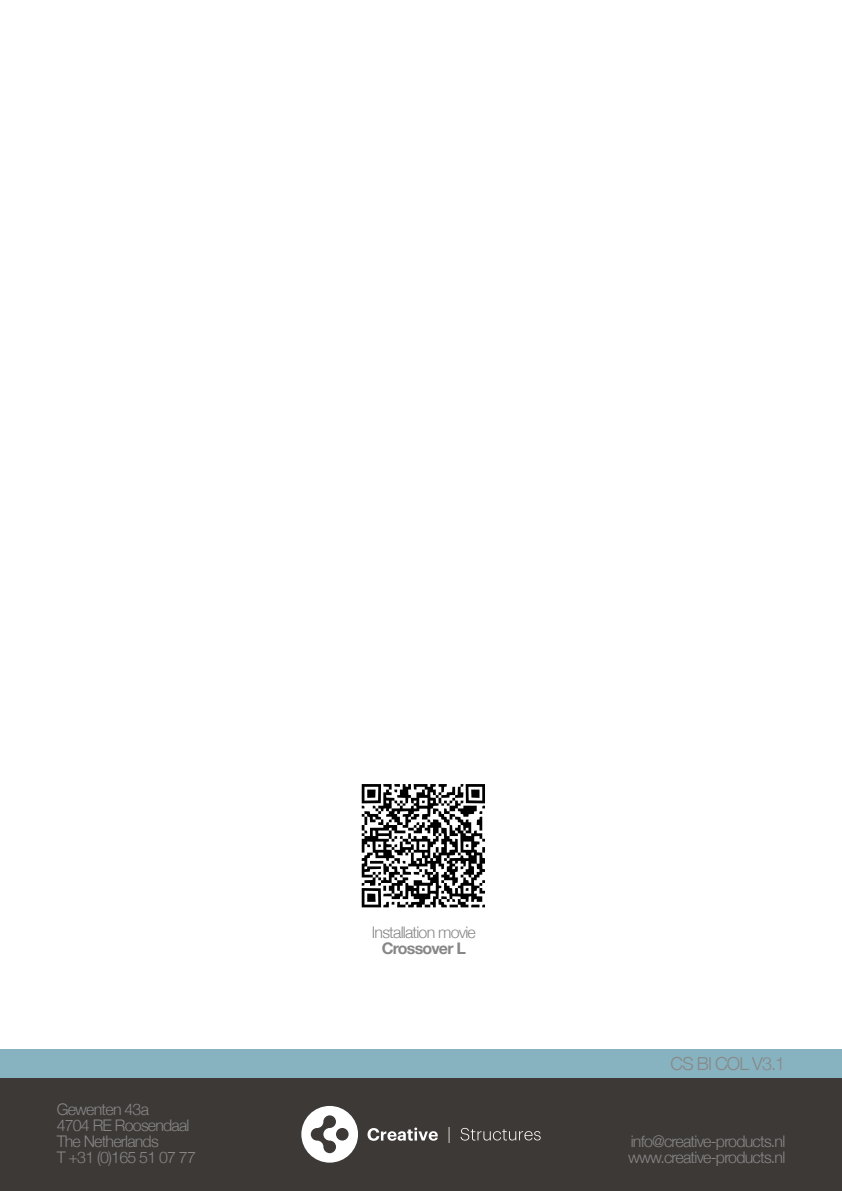
<style>
.page{position:relative;width:842px;height:1191px;background:#fff}
.page>*{position:absolute;margin:0;border:0;box-sizing:border-box;transform-origin:0 0}
.t1{font:300 18px "Helvetica Neue";letter-spacing:-.05em;color:#878787}
.t2{font:300 16px/16px "Helvetica Neue";letter-spacing:-.05em;color:#878787}
.t3{font:700 16px "Helvetica Neue";letter-spacing:-.05em;color:#878787}
</style>
<div class="page">
<div style="left:0;top:1077px;width:842px;height:114px;background:#3d3937"></div>
<div style="left:0;top:1049px;width:842px;height:28px;background:#87b3c0"></div>
<svg style="left:301px;top:1105px;width:57px;height:57px"></svg>
<svg style="left:367px;top:1127px;width:71px;height:13px"></svg>
<svg style="left:449px;top:1127px;width:1px;height:16px"></svg>
<svg style="left:460px;top:1127px;width:81px;height:13px"></svg>
<svg style="left:362px;top:784px;width:123px;height:123px"></svg>
<p class="t2" style="left:57px;top:1099px;width:141px">Gewenten 43a<br>4704 RE Roosendaal<br>The Netherlands<br>T +31 (0)165 51 07 77</p>
<p class="t2" style="left:372px;top:922px;width:106px">Installation movie</p>
<p class="t3" style="left:382px;top:935px;width:86px">Crossover L</p>
<p class="t1" style="left:671px;top:1049px;width:116px">CS BI COL V3.1</p>
<p class="t2" style="left:628px;top:1131px;width:159px">info@creative-products.nl www.creative-products.nl</p>
</div>
